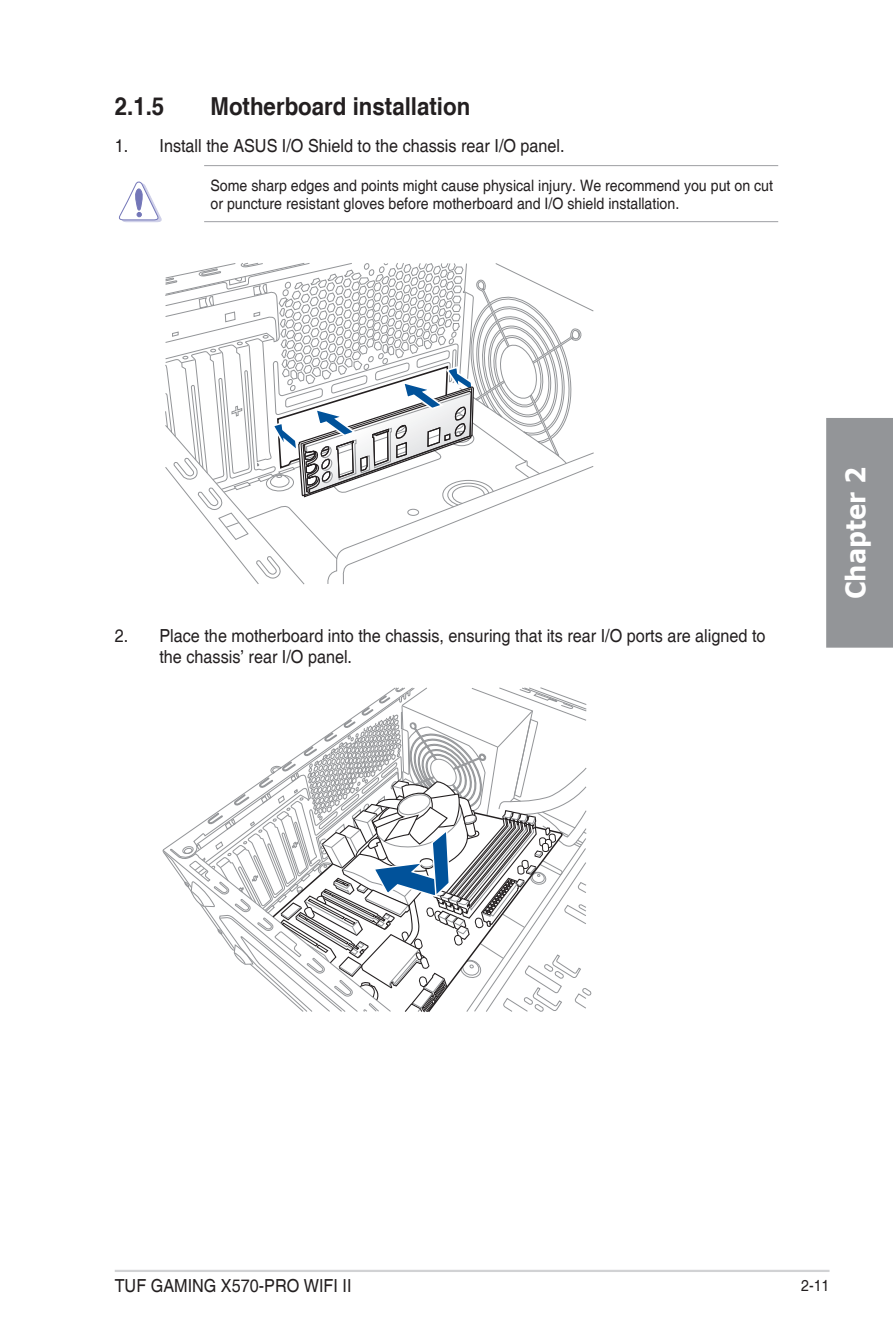
<style>
.page{position:relative;width:893px;height:1340px;background:#fff}
.page>*{position:absolute;margin:0;border:0;box-sizing:border-box;transform-origin:0 0}
.t1{font:700 27px "Verdana";color:#fff;scale:.9 1}
.t2{font:700 24.75px "Helvetica cyr";color:#231f20;scale:.9 1}
.t3{font:18px/21.6px "Helvetica";color:#231f20;scale:.9 1}
.t4{font:15.75px/18.9px "Helvetica";color:#231f20;scale:.9 1}
</style>
<div class="page">
<hr style="left:115px;top:1269px;width:714px;height:2px;background:#d1d2d4">
<div style="left:826px;top:418px;width:67px;height:229px;background:#939598"></div>
<svg style="left:162px;top:687px;width:430px;height:326px"></svg>
<svg style="left:165px;top:262px;width:429px;height:323px"></svg>
<hr style="left:204px;top:165px;width:574px;height:1px;background:#a8a9ad">
<hr style="left:204px;top:221px;width:574px;height:1px;background:#a8a9ad">
<svg style="left:119px;top:181px;width:43px;height:41px"></svg>
<h2 class="t2" style="left:115px;top:92px;width:57px">2.1.5</h2>
<h2 class="t2" style="left:210px;top:92px;width:290px">Motherboard installation</h2>
<p class="t3" style="left:115px;top:135px;width:501px">1. Install the ASUS I/O Shield to the chassis rear I/O panel.</p>
<p class="t4" style="left:210px;top:176px;width:627px">Some sharp edges and points might cause physical injury. We recommend you put on cut or puncture resistant gloves before motherboard and I/O shield installation.</p>
<p class="t3" style="left:159px;top:625px;width:675px;text-indent:-45px">2. Place the motherboard into the chassis, ensuring that its rear I/O ports are aligned to the chassis’ rear I/O panel.</p>
<h1 class="t1" style="left:837px;top:599px;width:149px;rotate:-90deg">Chapter 2</h1>
<p class="t3" style="left:115px;top:1275px;width:265px">TUF GAMING X570-PRO WIFI II</p>
<p class="t4" style="left:801px;top:1276px;width:33px">2-11</p>
</div>
